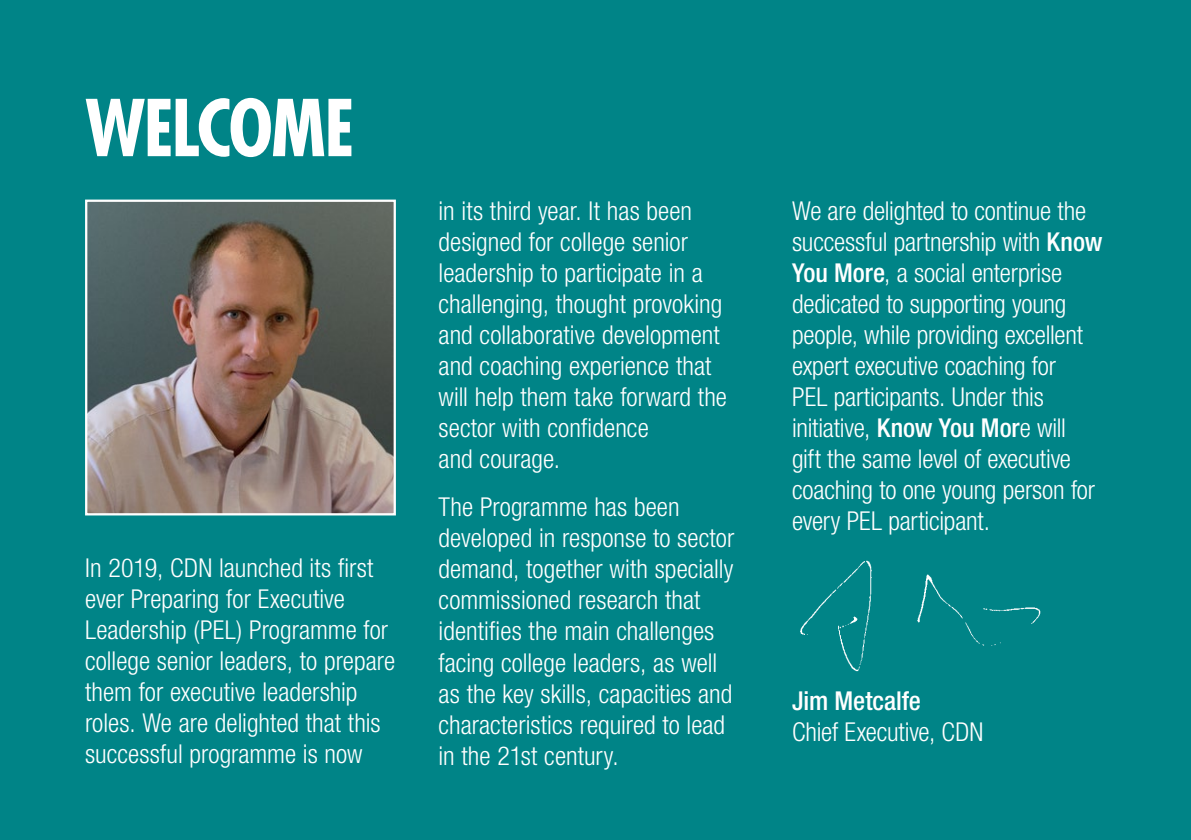
<style>
.page{position:relative;width:1191px;height:840px;background:#fff}
.page>*{position:absolute;margin:0;border:0;box-sizing:border-box;transform-origin:0 0}
.t1{font:700 condensed 76px "Futura";letter-spacing:-.025em;color:#fff}
.t2{font:300 condensed 26px/31px "Helvetica Neue LT";color:#fff}
.t3{font:500 condensed 26px "Helvetica Neue LT";color:#fff}
.s1{font-weight:500}
</style>
<div class="page">
<div style="left:0;top:0;width:1191px;height:839px;background:#008487"></div>
<img style="left:800px;top:560px;width:241px;height:111px">
<img style="left:88px;top:202px;width:305px;height:310px">
<div style="left:85px;top:199px;width:311px;height:316px;border:2px solid #fff"></div>
<h1 class="t1" style="left:85px;top:79px;width:271px">WELCOME</h1>
<p class="t2" style="left:85px;top:551px;width:311px">In 2019, CDN launched its first ever Preparing for Executive<br>Leadership (PEL) Programme for college senior leaders, to prepare them for executive leadership roles. We are delighted that this successful programme is now</p>
<p class="t2" style="left:438px;top:195px;width:290px">in its third year. It has been designed for college senior leadership to participate in a challenging, thought provoking and collaborative development and coaching experience that will help them take forward the sector with confidence<br>and courage.</p>
<p class="t2" style="left:438px;top:491px;width:297px">The Programme has been developed in response to sector demand, together with specially commissioned research that identifies the main challenges facing college leaders, as well as the key skills, capacities and characteristics required to lead in the 21st century.</p>
<p class="t2" style="left:792px;top:195px;width:312px">We are delighted to continue the successful partnership with <span class="s1">Know<br>You More</span>, a social enterprise dedicated to supporting young people, while providing excellent expert executive coaching for<br>PEL participants. Under this initiative, <span class="s1">Know You Mor</span>e will<br>gift the same level of executive coaching to one young person for every PEL participant.</p>
<p class="t3" style="left:792px;top:685px;width:130px">Jim Metcalfe</p>
<p class="t2" style="left:792px;top:716px;width:193px">Chief Executive, CDN</p>
</div>
